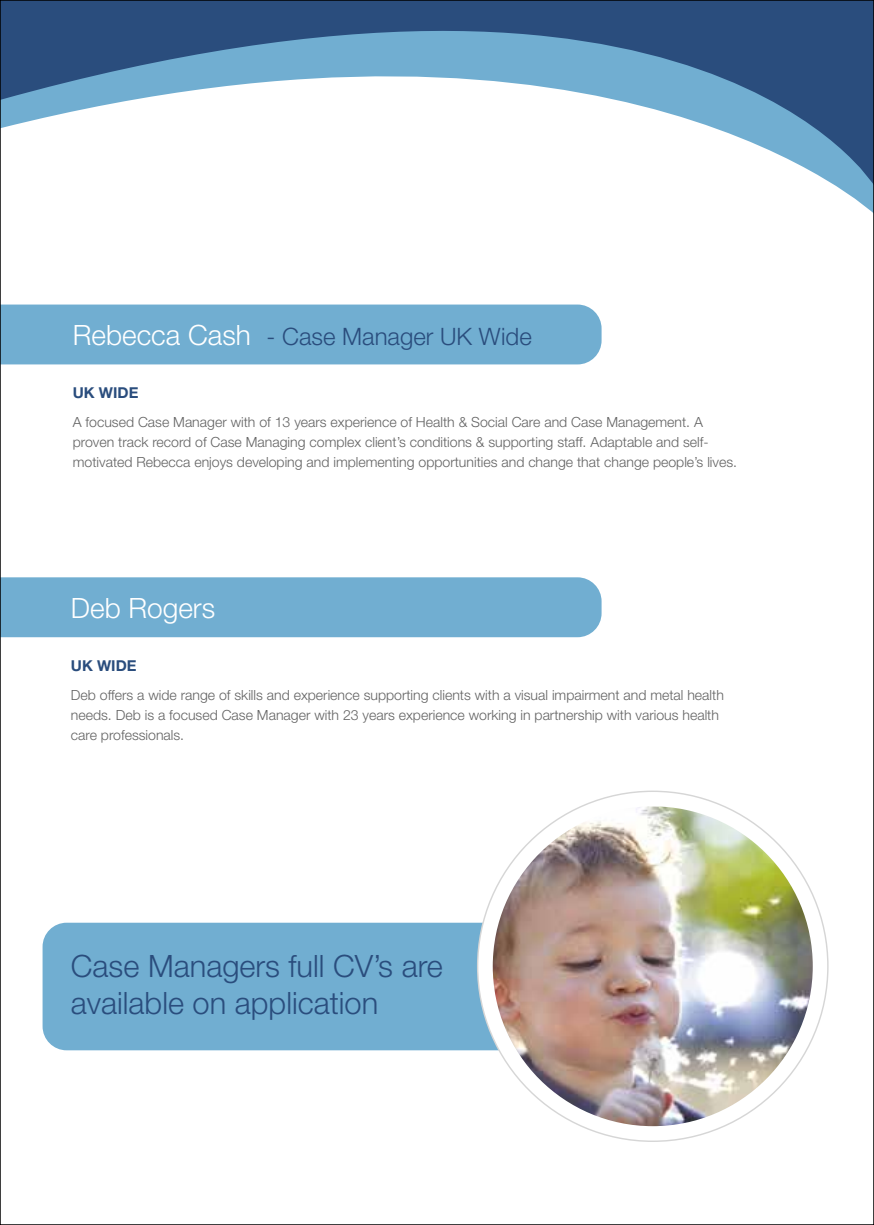
<style>
.page{position:relative;width:874px;height:1225px;background:#fff}
.page>*{position:absolute;margin:0;border:0;box-sizing:border-box;transform-origin:0 0}
.t1{font:300 30.8px/37px "Helvetica Neue";color:#2a4d7d}
.t2{font:300 28px "Helvetica Neue";color:#fff}
.t3{font:300 24px "Helvetica Neue";color:#2a4d7d}
.t4{font:700 15px "Helvetica Neue";color:#2a4d7d}
.t5{font:300 14px/20px "Helvetica Neue";color:#636363}
.s1{font-size:28px;color:#fff}
</style>
<div class="page">
<div style="left:43px;top:922px;width:667px;height:128px;background:#71aed1;border-radius:24px"></div>
<svg style="left:2px;top:2px;width:869px;height:209px"></svg>
<div style="left:2px;top:577px;width:599px;height:60px;background:#71aed1"></div>
<img style="left:485px;top:799px;width:334px;height:333px">
<div style="left:478px;top:792px;width:348px;height:348px;border:14px solid #fff;border-radius:50%"></div>
<div style="left:2px;top:304px;width:599px;height:60px;background:#71aed1"></div>
<h3 class="t3" style="left:73px;top:322px;width:460px"><span class="s1">Rebecca Cash</span> - Case Manager UK Wide</h3>
<p class="t4" style="left:73px;top:383px;width:67px">UK WIDE</p>
<p class="t5" style="left:73px;top:412px;width:665px">A focused Case Manager with of 13 years experience of Health &amp; Social Care and Case Management. A proven track record of Case Managing complex client’s conditions &amp; supporting staff. Adaptable and self&shy;motivated Rebecca enjoys developing and implementing opportunities and change that change people’s lives.</p>
<h2 class="t2" style="left:71px;top:591px;width:146px">Deb Rogers</h2>
<p class="t4" style="left:71px;top:656px;width:67px">UK WIDE</p>
<p class="t5" style="left:71px;top:685px;width:654px">Deb offers a wide range of skills and experience supporting clients with a visual impairment and metal health needs. Deb is a focused Case Manager with 23 years experience working in partnership with various health care professionals.</p>
<h1 class="t1" style="left:71px;top:947px;width:373px">Case Managers full CV’s are available on application</h1>
</div>
